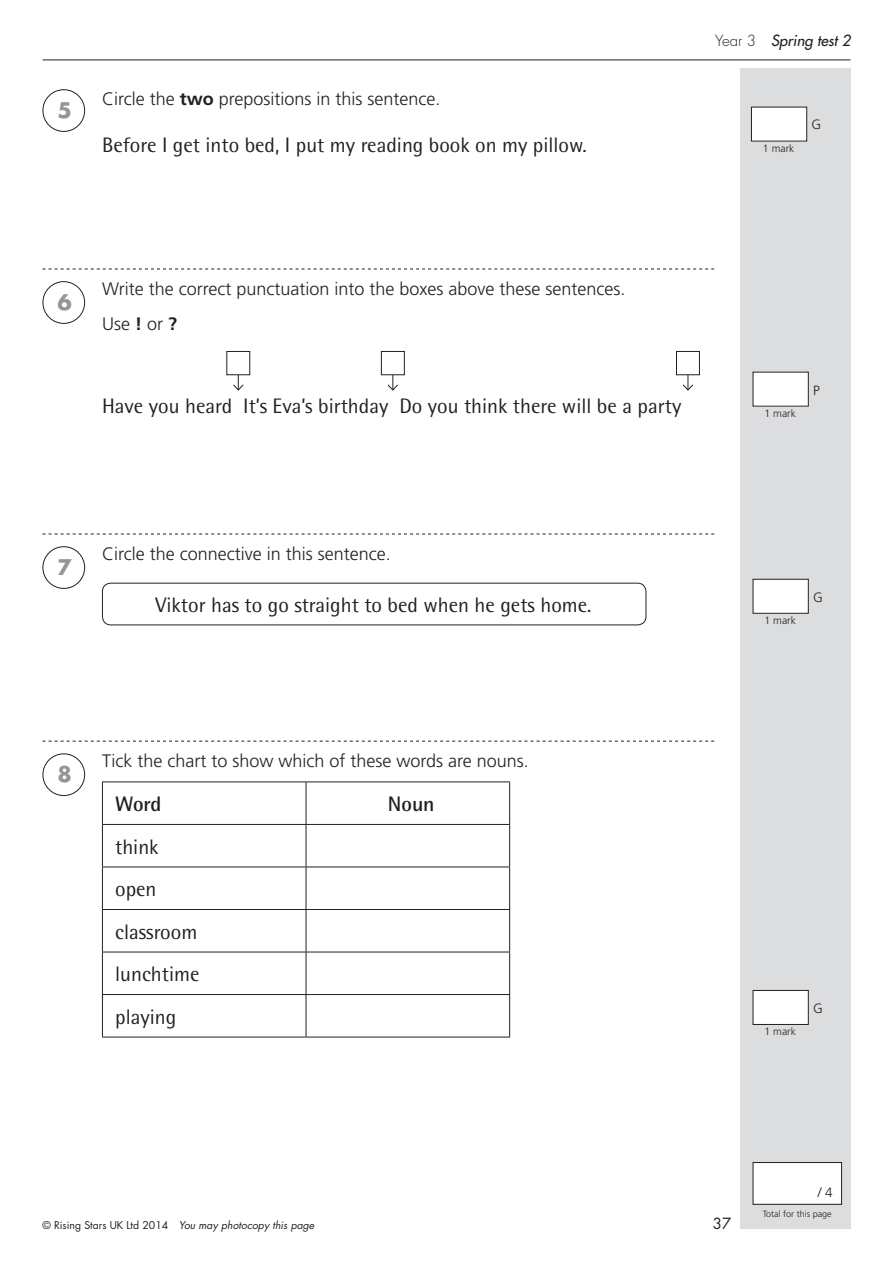
<style>
.page{position:relative;width:893px;height:1263px;background:#fff}
.page>*{position:absolute;margin:0;border:0;box-sizing:border-box;transform-origin:0 0}
.t1{font:21px/42.5px "Rotis Semi Sans";color:#231f20}
.t2{font:700 21px "Rotis Semi Sans";color:#231f20}
.t3{font:700 21px "Futura";color:#939598}
.t4{font:300 18px/35.5px "Frutiger LT Std";color:#231f20}
.t5{font:italic 15px "Futura";color:#231f20}
.t6{font:15px "Futura";color:#231f20}
.t7{font:300 13.5px "Frutiger LT Std";color:#231f20}
.t8{font:italic 10.5px "Futura";color:#231f20}
.t9{font:300 10.5px "Frutiger LT Std";color:#231f20}
.t10{font:300 9px "Frutiger LT Std";color:#231f20}
.s1{font-weight:700}
.s2{font-weight:300;font-style:normal}
.s3{font-style:normal}
</style>
<div class="page">
<div style="left:740px;top:68px;width:110px;height:1161px;background:#dcdddf"></div>
<hr style="left:43px;top:60px;width:807px;height:1px;background:#231f20">
<div style="left:43px;top:89px;width:42px;height:43px;border:1px solid #231f20;border-radius:50%"></div>
<div style="left:751px;top:107px;width:56px;height:34px;background:#fff"></div>
<div style="left:751px;top:107px;width:56px;height:34px;border:1px solid #231f20"></div>
<div style="left:753px;top:579px;width:55px;height:34px;background:#fff"></div>
<div style="left:753px;top:579px;width:56px;height:35px;border:1px solid #231f20"></div>
<svg style="left:43px;top:534px;width:671px;height:1px"></svg>
<div style="left:43px;top:546px;width:42px;height:43px;border:1px solid #231f20;border-radius:50%"></div>
<div style="left:102px;top:583px;width:544px;height:42px;border:1px solid #231f20;border-radius:9px"></div>
<div style="left:753px;top:990px;width:55px;height:34px;background:#fff"></div>
<div style="left:753px;top:990px;width:56px;height:35px;border:1px solid #231f20"></div>
<svg style="left:43px;top:741px;width:671px;height:1px"></svg>
<div style="left:43px;top:753px;width:42px;height:43px;border:1px solid #231f20;border-radius:50%"></div>
<hr style="left:102px;top:781px;width:204px;height:1px;background:#231f20">
<hr style="left:102px;top:782px;width:1px;height:42px;background:#231f20">
<hr style="left:306px;top:781px;width:204px;height:1px;background:#231f20">
<hr style="left:306px;top:782px;width:1px;height:42px;background:#231f20">
<hr style="left:509px;top:782px;width:1px;height:42px;background:#231f20">
<hr style="left:102px;top:824px;width:204px;height:1px;background:#231f20">
<hr style="left:102px;top:825px;width:1px;height:41px;background:#231f20">
<hr style="left:306px;top:824px;width:204px;height:1px;background:#231f20">
<hr style="left:306px;top:825px;width:1px;height:41px;background:#231f20">
<hr style="left:509px;top:825px;width:1px;height:41px;background:#231f20">
<hr style="left:102px;top:866px;width:204px;height:1px;background:#231f20">
<hr style="left:102px;top:867px;width:1px;height:42px;background:#231f20">
<hr style="left:306px;top:866px;width:204px;height:1px;background:#231f20">
<hr style="left:306px;top:867px;width:1px;height:42px;background:#231f20">
<hr style="left:509px;top:867px;width:1px;height:42px;background:#231f20">
<hr style="left:102px;top:909px;width:204px;height:1px;background:#231f20">
<hr style="left:102px;top:910px;width:1px;height:42px;background:#231f20">
<hr style="left:306px;top:909px;width:204px;height:1px;background:#231f20">
<hr style="left:306px;top:910px;width:1px;height:42px;background:#231f20">
<hr style="left:509px;top:910px;width:1px;height:42px;background:#231f20">
<hr style="left:102px;top:952px;width:204px;height:1px;background:#231f20">
<hr style="left:102px;top:952px;width:1px;height:42px;background:#231f20">
<hr style="left:306px;top:952px;width:204px;height:1px;background:#231f20">
<hr style="left:306px;top:952px;width:1px;height:42px;background:#231f20">
<hr style="left:509px;top:952px;width:1px;height:42px;background:#231f20">
<hr style="left:102px;top:994px;width:204px;height:1px;background:#231f20">
<hr style="left:102px;top:995px;width:1px;height:42px;background:#231f20">
<hr style="left:306px;top:994px;width:204px;height:1px;background:#231f20">
<hr style="left:306px;top:995px;width:1px;height:42px;background:#231f20">
<hr style="left:509px;top:995px;width:1px;height:42px;background:#231f20">
<hr style="left:102px;top:1037px;width:204px;height:1px;background:#231f20">
<hr style="left:306px;top:1037px;width:204px;height:1px;background:#231f20">
<svg style="left:43px;top:269px;width:671px;height:1px"></svg>
<div style="left:43px;top:281px;width:42px;height:43px;border:1px solid #231f20;border-radius:50%"></div>
<div style="left:753px;top:372px;width:55px;height:34px;background:#fff"></div>
<svg style="left:232px;top:375px;width:12px;height:16px"></svg>
<div style="left:226px;top:351px;width:24px;height:24px;border:1px solid #231f20"></div>
<svg style="left:387px;top:375px;width:12px;height:16px"></svg>
<div style="left:381px;top:351px;width:24px;height:24px;border:1px solid #231f20"></div>
<svg style="left:682px;top:375px;width:12px;height:16px"></svg>
<div style="left:676px;top:351px;width:24px;height:24px;border:1px solid #231f20"></div>
<div style="left:753px;top:1162px;width:89px;height:42px;background:#fff"></div>
<div style="left:753px;top:1162px;width:89px;height:43px;border:1px solid #231f20"></div>
<p class="t3" style="left:57px;top:95px;width:16px">5</p>
<p class="t4" style="left:102px;top:81px;width:340px">Circle the <span class="s1">two</span> prepositions in this sentence.</p>
<p class="t1" style="left:102px;top:123px;width:486px">Before I get into bed, I put my reading book on my pillow.</p>
<p class="t5" style="left:715px;top:31px;width:137px"><span class="s2">Year 3</span> Spring test 2</p>
<p class="t9" style="left:763px;top:142px;width:33px">1 mark</p>
<p class="t7" style="left:812px;top:117px;width:11px">G</p>
<p class="t3" style="left:57px;top:287px;width:16px">6</p>
<p class="t4" style="left:102px;top:271px;width:525px">Write the correct punctuation into the boxes above these sentences.<br>Use <span class="s1">!</span> or <span class="s1">?</span></p>
<p class="t1" style="left:102px;top:384px;width:581px">Have you heard It’s Eva’s birthday Do you think there will be a party</p>
<p class="t9" style="left:764px;top:407px;width:33px">1 mark</p>
<p class="t7" style="left:813px;top:382px;width:8px">P</p>
<p class="t3" style="left:57px;top:552px;width:16px">7</p>
<p class="t4" style="left:102px;top:536px;width:290px">Circle the connective in this sentence.</p>
<p class="t1" style="left:156px;top:583px;width:437px">Viktor has to go straight to bed when he gets home.</p>
<p class="t3" style="left:57px;top:759px;width:16px">8</p>
<p class="t4" style="left:102px;top:743px;width:428px">Tick the chart to show which of these words are nouns.</p>
<p class="t2" style="left:115px;top:791px;width:48px">Word</p>
<p class="t2" style="left:388px;top:791px;width:48px">Noun</p>
<p class="t1" style="left:115px;top:825px;width:86px">think open classroom lunchtime playing</p>
<p class="t9" style="left:764px;top:614px;width:33px">1 mark</p>
<p class="t7" style="left:813px;top:589px;width:11px">G</p>
<p class="t9" style="left:764px;top:1025px;width:33px">1 mark</p>
<p class="t7" style="left:813px;top:1000px;width:11px">G</p>
<p class="t8" style="left:43px;top:1218px;width:273px"><span class="s3">© Rising Stars UK Ltd 2014</span> You may photocopy this page</p>
<p class="t6" style="left:713px;top:1213px;width:20px">37</p>
<p class="t7" style="left:818px;top:1184px;width:17px">/ 4</p>
<p class="t10" style="left:763px;top:1209px;width:71px">Total for this page</p>
</div>
